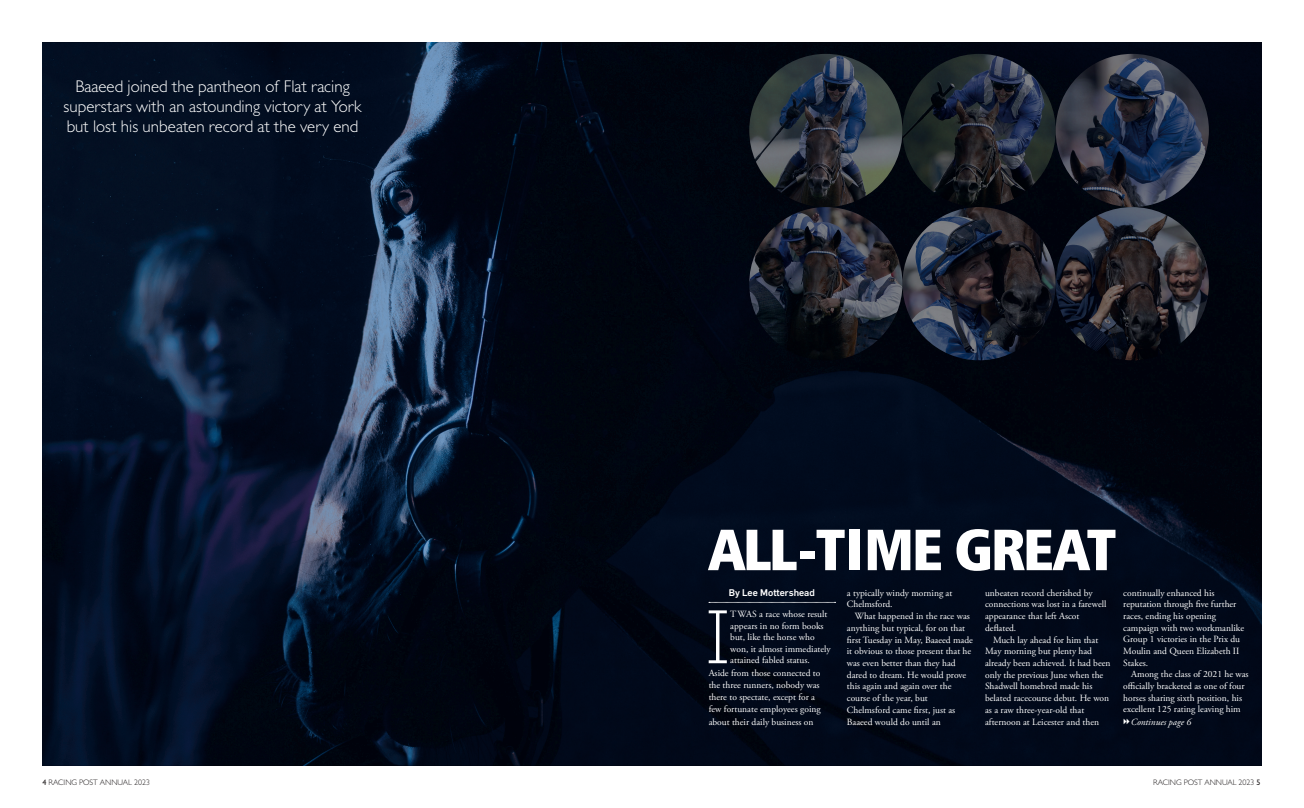
<style>
.page{position:relative;width:1304px;height:808px;background:#fff}
.page>*{position:absolute;margin:0;border:0;box-sizing:border-box;transform-origin:0 0}
.Annual_body_text_fir{font:73.4px "Letter Gothic Std";color:#fff}
.Big_bold_headline{font:58.3px "Humanist 777 BT Extra Black Cond B";letter-spacing:-.04em;color:#fff}
._2020_Standfirst{font:300 17px/20px "Gill Sans MT Std";color:#fff;text-align:center}
.Annual_body_text{font:9.5px/11.7px "Adobe Garamond Pro";color:#fff}
.Annual_body_text_fir-2{font:9.5px/11.7px "Adobe Garamond Pro";color:#fff}
.New_words_by{font:500 9.5px "Flama";color:#fff}
.Annual_body_text-2{font:italic 9.5px "Adobe Garamond Pro";color:#fff}
.t1{font:300 8px "Gill Sans MT Std";color:#231f20}
.s1{font-weight:500}
</style>
<div class="page">
<img style="left:43px;top:43px;width:1218px;height:722px">
<svg style="left:709px;top:602px;width:127px;height:1px"></svg>
<img style="left:749px;top:54px;width:153px;height:153px;border-radius:77px">
<img style="left:902px;top:54px;width:154px;height:153px;border-radius:77px">
<img style="left:1056px;top:54px;width:153px;height:153px;border-radius:77px">
<img style="left:902px;top:207px;width:154px;height:153px;border-radius:76px">
<img style="left:749px;top:207px;width:153px;height:153px;border-radius:77px">
<img style="left:1056px;top:207px;width:153px;height:153px;border-radius:77px">
<svg style="left:1124px;top:718px;width:6px;height:6px"></svg>
<p class="_2020_Standfirst" style="left:64px;top:76px;width:299px">Baaeed joined the pantheon of Flat racing superstars with an astounding victory at York but lost his unbeaten record at the very end</p>
<p class="Big_bold_headline" style="left:709px;top:512px;width:409px">ALL-TIME GREAT</p>
<p class="New_words_by" style="left:729px;top:587px;width:88px">By Lee Mottershead</p>
<p class="Annual_body_text_fir" style="left:696px;top:595px;width:46px">I</p>
<p class="Annual_body_text_fir-2" style="left:730px;top:609px;width:99px">T WAS a race whose result</p>
<p class="Annual_body_text_fir-2" style="left:847px;top:587px;width:107px">a typically windy morning at<br>Chelmsford.</p>
<p class="Annual_body_text" style="left:847px;top:611px;width:128px;text-indent:8px">What happened in the race was anything but typical, for on that first Tuesday in May, Baaeed made it obvious to those present that he was even better than they had dared to dream. He would prove this again and again over the course of the year, but<br>Chelmsford came first, just as<br>Baaeed would do until an</p>
<p class="Annual_body_text" style="left:985px;top:587px;width:123px">unbeaten record cherished by connections was lost in a farewell appearance that left Ascot deflated.</p>
<p class="Annual_body_text" style="left:985px;top:634px;width:127px;text-indent:8px">Much lay ahead for him that<br>May morning but plenty had already been achieved. It had been only the previous June when the<br>Shadwell homebred made his belated racecourse debut. He won as a raw three-year-old that afternoon at Leicester and then</p>
<p class="Annual_body_text" style="left:1123px;top:587px;width:122px">continually enhanced his reputation through five further races, ending his opening campaign with two workmanlike<br>Group 1 victories in the Prix du<br>Moulin and Queen Elizabeth II<br>Stakes.</p>
<p class="Annual_body_text" style="left:1123px;top:669px;width:127px;text-indent:8px">Among the class of 2021 he was officially bracketed as one of four horses sharing sixth position, his excellent 125 rating leaving him</p>
<p class="Annual_body_text-2" style="left:1131px;top:716px;width:62px">Continues page 6</p>
<p class="Annual_body_text_fir-2" style="left:730px;top:620px;width:95px">appears in no form books</p>
<p class="Annual_body_text_fir-2" style="left:730px;top:632px;width:86px">but, like the horse who</p>
<p class="Annual_body_text_fir-2" style="left:730px;top:643px;width:102px">won, it almost immediately</p>
<p class="Annual_body_text_fir-2" style="left:730px;top:655px;width:81px">attained fabled status.</p>
<p class="Annual_body_text_fir-2" style="left:709px;top:667px;width:113px">Aside from those connected to</p>
<p class="Annual_body_text_fir-2" style="left:709px;top:679px;width:113px">the three runners, nobody was</p>
<p class="Annual_body_text_fir-2" style="left:709px;top:691px;width:108px">there to spectate, except for a</p>
<p class="Annual_body_text_fir-2" style="left:709px;top:704px;width:113px">few fortunate employees going</p>
<p class="Annual_body_text_fir-2" style="left:709px;top:716px;width:106px">about their daily business on</p>
<p class="t1" style="left:43px;top:777px;width:109px"><span class="s1">4</span> RACING POST ANNUAL 2023</p>
<p class="t1" style="left:1153px;top:777px;width:109px">RACING POST ANNUAL 2023 <span class="s1">5</span></p>
</div>
